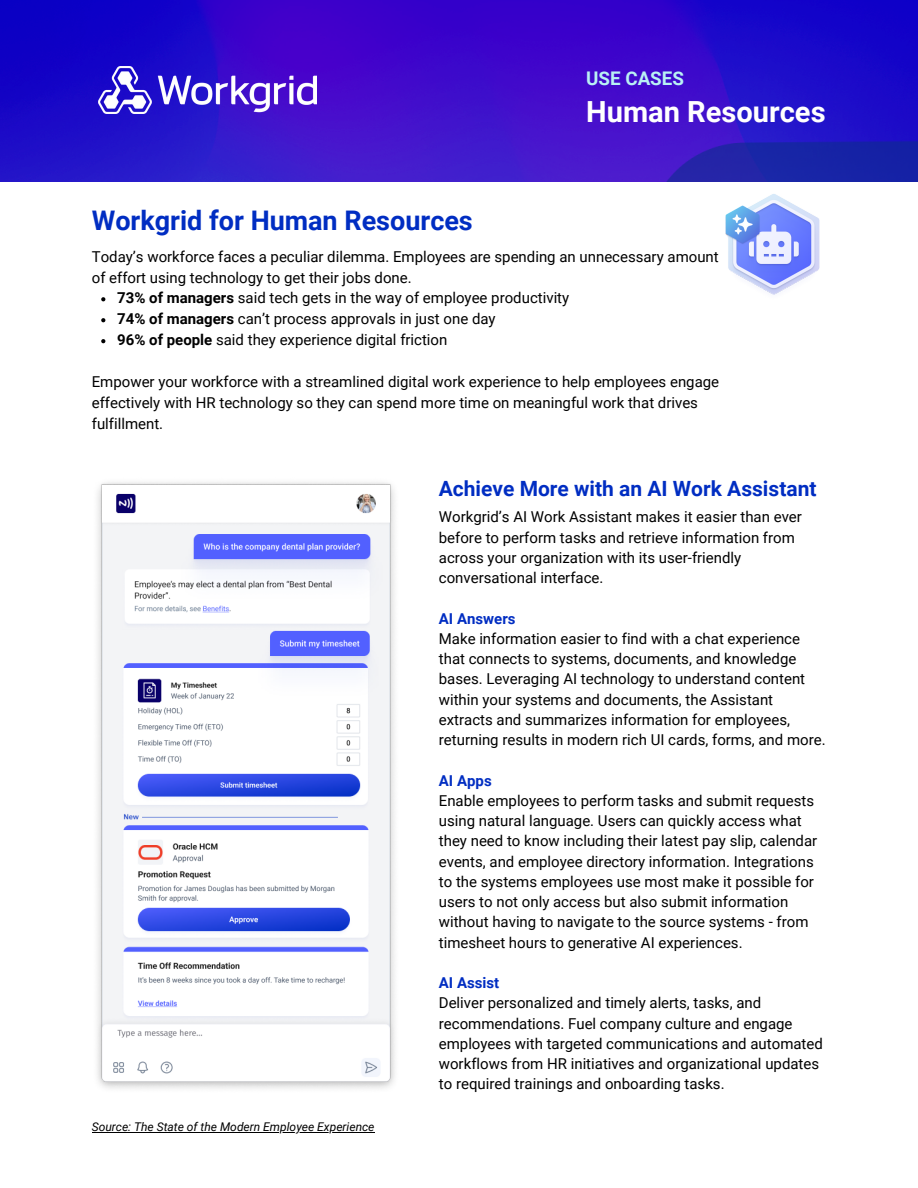
<style>
.page{position:relative;width:918px;height:1188px;background:#fff}
.page>*{position:absolute;margin:0;border:0;box-sizing:border-box;transform-origin:0 0}
.t1{font:700 29.1px "Roboto";color:#fff}
.t2{font:700 27px "Roboto";color:#002dc2}
.t3{font:700 21px "Roboto";color:#002dc2}
.t4{font:700 18.75px "Roboto";color:#b9f1f4}
.t5{font:15px/20.2px "Roboto";color:#000001}
.t6{font:italic 12px "Roboto";color:#000}
.s1{font-weight:700}
.s2{font-weight:700;color:#002dc2}
</style>
<div class="page">
<img style="left:0;top:0;width:918px;height:181px">
<img style="left:99px;top:67px;width:218px;height:47px">
<img style="left:725px;top:194px;width:95px;height:101px">
<img style="left:97px;top:482px;width:298px;height:607px">
<svg style="left:101px;top:297px;width:4px;height:4px"></svg>
<svg style="left:101px;top:318px;width:4px;height:4px"></svg>
<svg style="left:101px;top:339px;width:4px;height:4px"></svg>
<hr style="left:92px;top:1132px;width:283px;height:1px;background:#000">
<h3 class="t4" style="left:586px;top:68px;width:99px">USE CASES</h3>
<p class="t1" style="left:586px;top:95px;width:241px">Human Resources</p>
<p class="t2" style="left:92px;top:205px;width:383px">Workgrid for Human Resources</p>
<p class="t5" style="left:92px;top:246px;width:628px;line-height:21px">Today’s workforce faces a peculiar dilemma. Employees are spending an unnecessary amount of effort using technology to get their jobs done.</p>
<p class="t5" style="left:117px;top:288px;width:454px"><span class="s1">73% of managers</span> said tech gets in the way of employee productivity</p>
<p class="t5" style="left:117px;top:309px;width:380px"><span class="s1">74% of managers</span> can’t process approvals in just one day</p>
<h4 class="t5" style="left:117px;top:330px;width:332px"><span class="s1">96% of people</span> said they experience digital friction</h4>
<p class="t5" style="left:92px;top:372px;width:629px;line-height:21px">Empower your workforce with a streamlined digital work experience to help employees engage effectively with HR technology so they can spend more time on meaningful work that drives fulfillment.</p>
<h4 class="t3" style="left:439px;top:476px;width:379px">Achieve More with an AI Work Assistant</h4>
<p class="t6" style="left:92px;top:1120px;width:284px">Source: The State of the Modern Employee Experience</p>
<h2 class="t5" style="left:439px;top:507px;width:365px">Workgrid’s AI Work Assistant makes it easier than ever before to perform tasks and retrieve information from across your organization with its user-friendly conversational interface.</h2>
<h4 class="t5" style="left:439px;top:608px;width:388px"><span class="s2">AI Answers<br></span>Make information easier to find with a chat experience that connects to systems, documents, and knowledge bases. Leveraging AI technology to understand content within your systems and documents, the Assistant extracts and summarizes information for employees, returning results in modern rich UI cards, forms, and more.</h4>
<h4 class="t5" style="left:439px;top:770px;width:380px"><span class="s2">AI Apps<br></span>Enable employees to perform tasks and submit requests using natural language. Users can quickly access what they need to know including their latest pay slip, calendar events, and employee directory information. Integrations to the systems employees use most make it possible for users to not only access but also submit information without having to navigate to the source systems - from timesheet hours to generative AI experiences.</h4>
<h4 class="t5" style="left:439px;top:973px;width:386px"><span class="s2">AI Assist<br></span>Deliver personalized and timely alerts, tasks, and recommendations. Fuel company culture and engage employees with targeted communications and automated workflows from HR initiatives and organizational updates to required trainings and onboarding tasks.</h4>
</div>
